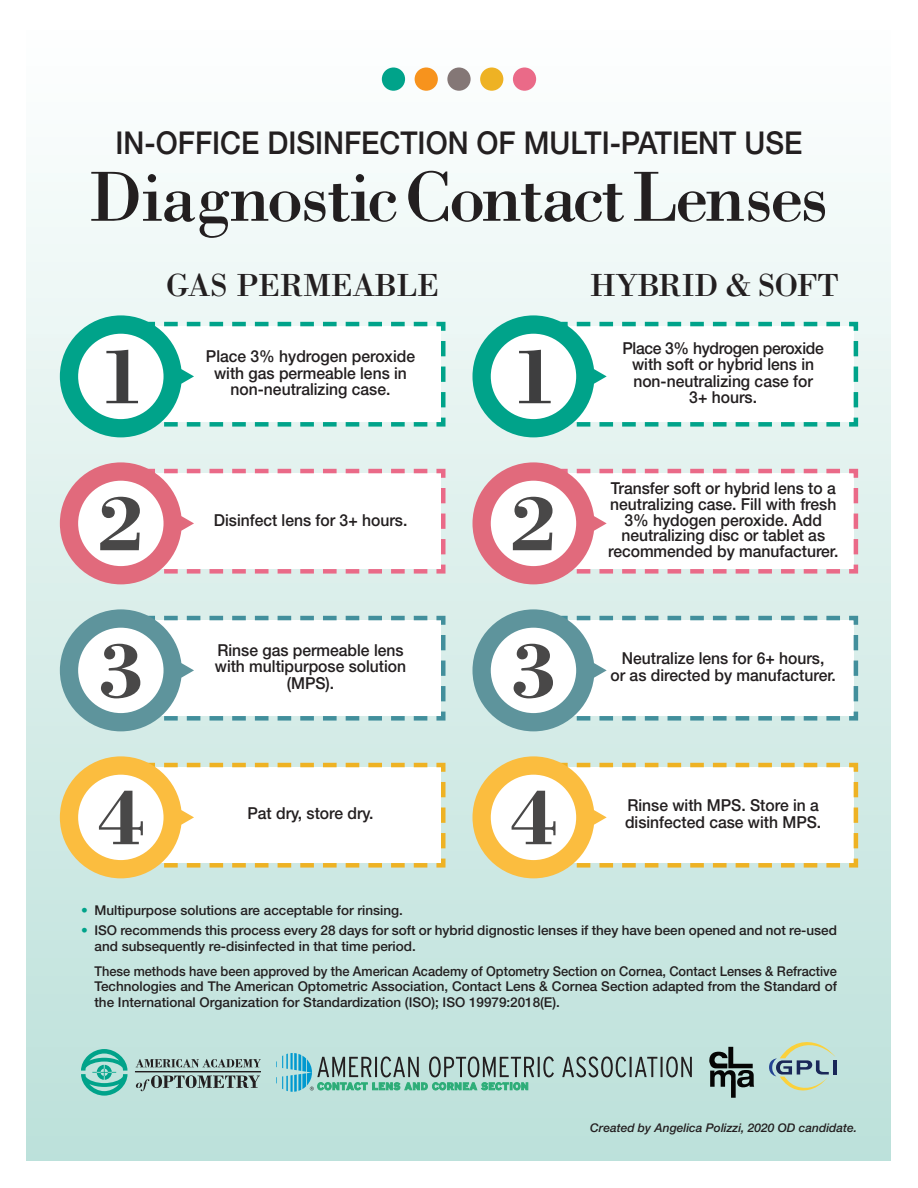
<style>
.page{position:relative;width:918px;height:1188px;background:#fff}
.page>*{position:absolute;margin:0;border:0;box-sizing:border-box;transform-origin:0 0}
.t1{font:73.2px "Bodoni";letter-spacing:-.035em;color:#231f20}
.t2{font:33px "Bodoni";color:#231f20}
.t3{font:500 31.5px "Helvetica Neue";color:#231f20;scale:.92 1}
.t4{font:500 16.5px/16.5px "Helvetica Neue";color:#231f20;text-align:center;scale:.95 1}
.t5{font:500 13.5px/15.8px "Helvetica Neue";color:#231f20;text-align:justify;scale:.95 1}
.t6{font:500 13.5px/15.8px "Helvetica Neue";color:#231f20}
.t7{font:italic 500 12px "Helvetica Neue";color:#231f20}
.s1{color:#00a38a}
</style>
<div class="page">
<div style="left:27px;top:27px;width:864px;height:1134px;background:linear-gradient(to bottom,#fdfefe,#bbe0d9)"></div>
<svg style="left:60px;top:315px;width:388px;height:122px"></svg>
<svg style="left:60px;top:462px;width:388px;height:122px"></svg>
<svg style="left:60px;top:609px;width:388px;height:122px"></svg>
<svg style="left:60px;top:756px;width:388px;height:122px"></svg>
<svg style="left:472px;top:315px;width:388px;height:122px"></svg>
<svg style="left:472px;top:462px;width:388px;height:122px"></svg>
<svg style="left:472px;top:609px;width:388px;height:122px"></svg>
<svg style="left:472px;top:756px;width:388px;height:122px"></svg>
<div style="left:382px;top:68px;width:23px;height:23px;background:#00a38a;border-radius:50%"></div>
<div style="left:415px;top:68px;width:23px;height:23px;background:#f7931d;border-radius:50%"></div>
<div style="left:447px;top:68px;width:24px;height:23px;background:#847776;border-radius:50%"></div>
<div style="left:480px;top:68px;width:23px;height:23px;background:#eeb224;border-radius:50%"></div>
<svg style="left:81px;top:1049px;width:47px;height:47px"></svg>
<svg style="left:136px;top:1059px;width:125px;height:8px"></svg>
<svg style="left:136px;top:1075px;width:124px;height:16px"></svg>
<svg style="left:276px;top:1053px;width:416px;height:39px"></svg>
<div style="left:513px;top:68px;width:23px;height:23px;background:#ea6a88;border-radius:50%"></div>
<svg style="left:709px;top:1047px;width:45px;height:51px"></svg>
<hr style="left:833px;top:1060px;width:4px;height:15px;background:#1a2758">
<svg style="left:769px;top:1042px;width:66px;height:48px"></svg>
<h3 class="t3" style="left:116px;top:132px;width:748px">IN-OFFICE DISINFECTION OF MULTI-PATIENT USE</h3>
<h1 class="t1" style="left:89px;top:153px;width:741px">DiagnosticContactLenses</h1>
<h2 class="t2" style="left:166px;top:265px;width:275px">GAS PERMEABLE</h2>
<p class="t4" style="left:206px;top:350px;width:222px">Place 3% hydrogen peroxide with gas permeable lens in non-neutralizing case.</p>
<p class="t4" style="left:214px;top:513px;width:205px">Disinfect lens for 3+ hours.</p>
<p class="t4" style="left:215px;top:643px;width:203px">Rinse gas permeable lens with multipurpose solution (MPS).</p>
<p class="t4" style="left:247px;top:807px;width:134px">Pat dry, store dry.</p>
<h2 class="t2" style="left:590px;top:265px;width:250px">HYBRID &amp; SOFT</h2>
<p class="t4" style="left:622px;top:341px;width:213px">Place 3% hydrogen peroxide with soft or hybrid lens in non-neutralizing case for<br>3+ hours.</p>
<p class="t4" style="left:608px;top:482px;width:244px;line-height:15.8px">Transfer soft or hybrid lens to a neutralizing case. Fill with fresh<br>3% hydogen peroxide. Add neutralizing disc or tablet as recommended by manufacturer.</p>
<p class="t4" style="left:610px;top:651px;width:239px">Neutralize lens for 6+ hours,<br>or as directed by manufacturer.</p>
<p class="t4" style="left:625px;top:798px;width:208px;text-align:left">Rinse with MPS. Store in a disinfected case with MPS.</p>
<p class="t6" style="left:81px;top:904px;width:323px"><span class="s1">•</span> Multipurpose solutions are acceptable for rinsing.</p>
<p class="t6" style="left:95px;top:924px;width:744px;text-indent:-14px"><span class="s1">•</span> ISO recommends this process every 28 days for soft or hybrid dignostic lenses if they have been opened and not re-used and subsequently re-disinfected in that time period.</p>
<p class="t5" style="left:95px;top:964px;width:783px">These methods have been approved by the American Academy of Optometry Section on Cornea, Contact Lenses &amp; Refractive Technologies and The American Optometric Association, Contact Lens &amp; Cornea Section adapted from the Standard of the International Organization for Standardization (ISO); ISO 19979:2018(E).</p>
<p class="t7" style="left:590px;top:1123px;width:268px">Created by Angelica Polizzi, 2020 OD candidate.</p>
</div>
